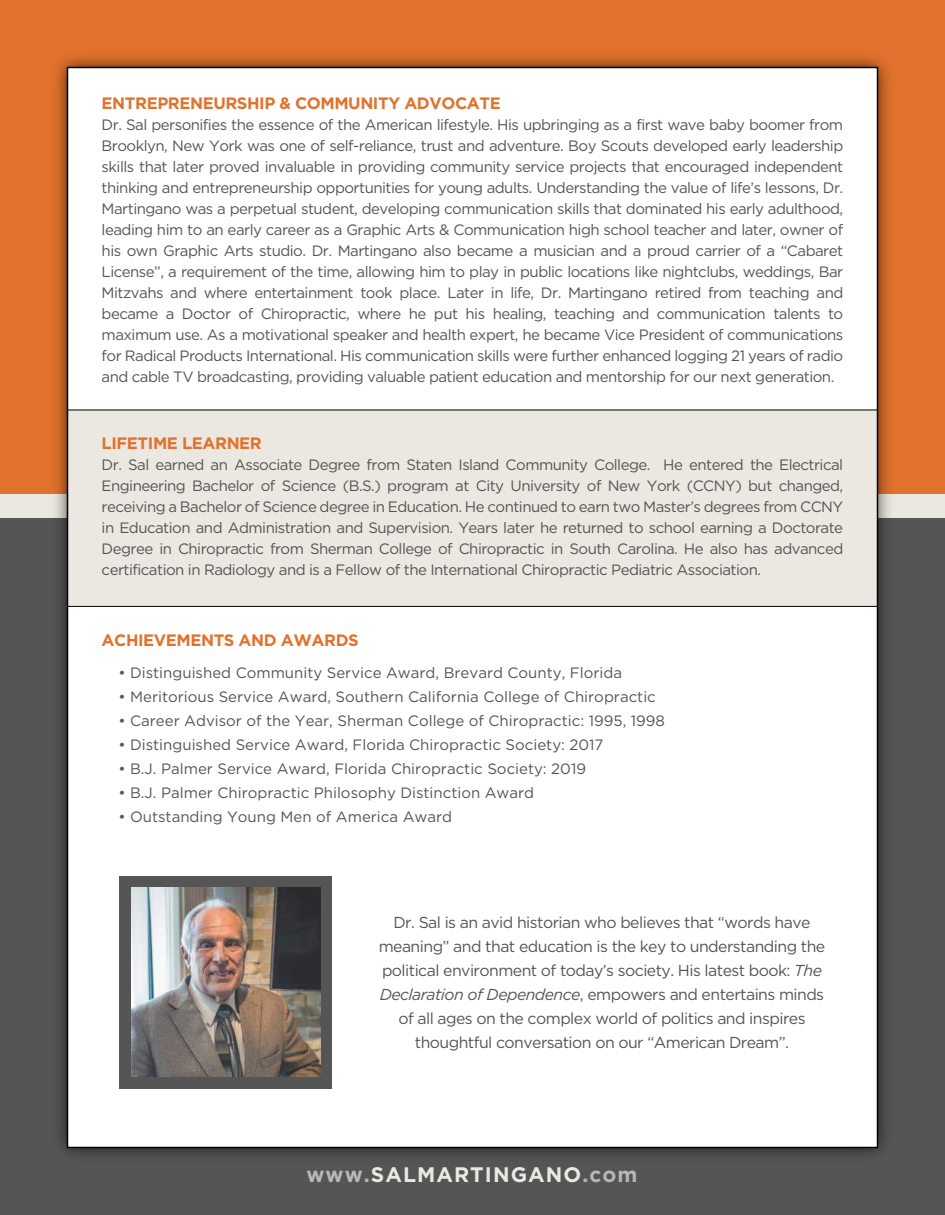
<style>
.page{position:relative;width:945px;height:1215px;background:#545554}
.page>*{position:absolute;margin:0;border:0;box-sizing:border-box;transform-origin:0 0}
.t1{font:700 21px "Gotham HTF";letter-spacing:.05em;color:#eae8e1}
.t2{font:700 16.5px "Gotham HTF";letter-spacing:-.025em;color:#e1722d}
.t3{font:15.9px/24px "Gotham HTF";letter-spacing:-.035em;color:#545554;text-align:center}
.t4{font:15px/21px "Gotham HTF";color:#545554;text-align:justify}
.s1{font-style:italic}
.s2{color:#b8b8b3}
</style>
<div class="page">
<div style="left:0;top:0;width:945px;height:506px;background:#e1722d"></div>
<div style="left:0;top:494px;width:945px;height:24px;background:#eae8e1"></div>
<img style="left:56px;top:56px;width:833px;height:1099px">
<div style="left:68px;top:68px;width:810px;height:1080px;background:#fff"></div>
<div style="left:68px;top:410px;width:810px;height:196px;background:#eae8e1"></div>
<hr style="left:68px;top:606px;width:810px;height:1px;background:#000">
<hr style="left:68px;top:410px;width:810px;height:1px;background:#000">
<div style="left:120px;top:876px;width:212px;height:212px;background:#545554"></div>
<img style="left:131px;top:888px;width:189px;height:189px">
<p class="t2" style="left:102px;top:93px;width:401px">ENTREPRENEURSHIP &amp; COMMUNITY ADVOCATE</p>
<p class="t4" style="left:102px;top:114px;width:743px">Dr. Sal personifies the essence of the American lifestyle. His upbringing as a first wave baby boomer from Brooklyn, New York was one of self-reliance, trust and adventure. Boy Scouts developed early leadership skills that later proved invaluable in providing community service projects that encouraged independent thinking and entrepreneurship opportunities for young adults. Understanding the value of life’s lessons, Dr.<br>Martingano was a perpetual student, developing communication skills that dominated his early adulthood, leading him to an early career as a Graphic Arts &amp; Communication high school teacher and later, owner of his own Graphic Arts studio. Dr. Martingano also became a musician and a proud carrier of a “Cabaret License”, a requirement of the time, allowing him to play in public locations like nightclubs, weddings, Bar Mitzvahs and where entertainment took place. Later in life, Dr. Martingano retired from teaching and became a Doctor of Chiropractic, where he put his healing, teaching and communication talents to maximum use. As a motivational speaker and health expert, he became Vice President of communications for Radical Products International. His communication skills were further enhanced logging 21 years of radio and cable TV broadcasting, providing valuable patient education and mentorship for our next generation.</p>
<p class="t2" style="left:102px;top:434px;width:162px">LIFETIME LEARNER</p>
<p class="t4" style="left:102px;top:454px;width:743px">Dr. Sal earned an Associate Degree from Staten Island Community College. He entered the Electrical Engineering Bachelor of Science (B.S.) program at City University of New York (CCNY) but changed, receiving a Bachelor of Science degree in Education. He continued to earn two Master’s degrees from CCNY in Education and Administration and Supervision. Years later he returned to school earning a Doctorate Degree in Chiropractic from Sherman College of Chiropractic in South Carolina. He also has advanced certification in Radiology and is a Fellow of the International Chiropractic Pediatric Association.</p>
<p class="t2" style="left:102px;top:631px;width:259px">ACHIEVEMENTS AND AWARDS</p>
<p class="t4" style="left:118px;top:662px;width:505px">• Distinguished Community Service Award, Brevard County, Florida</p>
<p class="t4" style="left:118px;top:686px;width:539px">• Meritorious Service Award, Southern California College of Chiropractic</p>
<p class="t4" style="left:118px;top:710px;width:548px">• Career Advisor of the Year, Sherman College of Chiropractic: 1995, 1998</p>
<p class="t4" style="left:118px;top:734px;width:487px">• Distinguished Service Award, Florida Chiropractic Society: 2017</p>
<p class="t4" style="left:118px;top:758px;width:469px">• B.J. Palmer Service Award, Florida Chiropractic Society: 2019</p>
<p class="t4" style="left:118px;top:782px;width:417px">• B.J. Palmer Chiropractic Philosophy Distinction Award</p>
<p class="t4" style="left:118px;top:806px;width:335px">• Outstanding Young Men of America Award</p>
<p class="t3" style="left:379px;top:910px;width:448px">Dr. Sal is an avid historian who believes that “words have meaning” and that education is the key to understanding the political environment of today’s society. His latest book: <span class="s1">The Declaration of Dependence</span>, empowers and entertains minds of all ages on the complex world of politics and inspires thoughtful conversation on our “American Dream”.</p>
<h1 class="t1" style="left:307px;top:1162px;width:332px"><span class="s2">www.</span>SALMARTINGANO<span class="s2">.com</span></h1>
</div>
